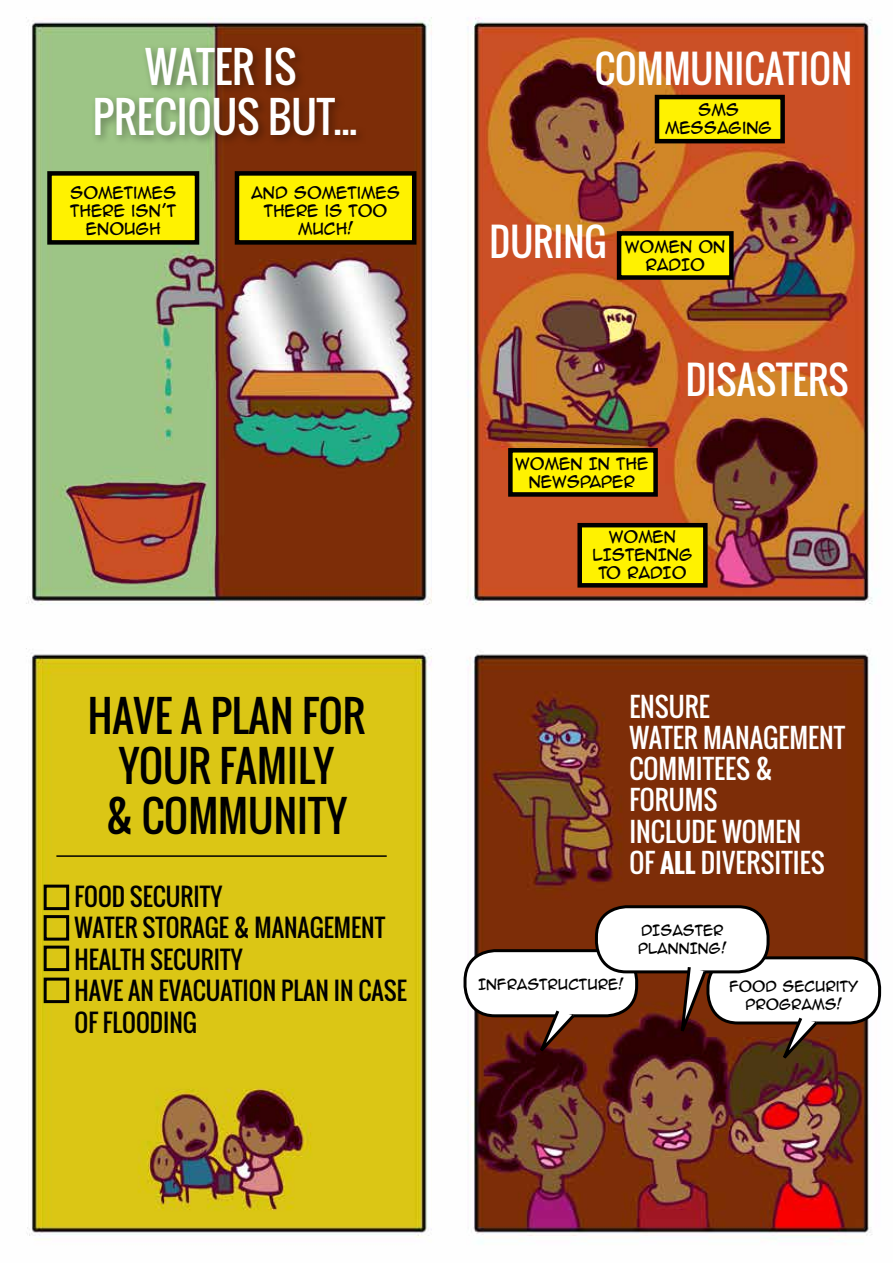
<style>
.page{position:relative;width:893px;height:1263px;background:#fff}
.page>*{position:absolute;margin:0;border:0;box-sizing:border-box;transform-origin:0 0}
.t1{font:41.7px/49.9px "Oswald";color:#000;text-align:center}
.t2{font:41.7px/49.9px "Oswald";color:#fff;text-align:center}
.t3{font:37.5px "Oswald";color:#fff}
.t4{font:26.1px/31.2px "Oswald";color:#fff}
.t5{font:24px/31.5px "Oswald";color:#000}
.t6{font:15px/18px "Anime Ace 2.0 BB";color:#000;text-align:center}
.t7{font:13.5px/18px "Anime Ace 2.0 BB";color:#000;text-align:center}
.s1{font-weight:700}
</style>
<div class="page">
<img style="left:26px;top:17px;width:856px;height:1226px">
<div style="left:657px;top:97px;width:126px;height:44px;background:#fff200"></div>
<div style="left:655px;top:95px;width:130px;height:48px;border:4px solid #000"></div>
<div style="left:619px;top:233px;width:112px;height:44px;background:#fff200"></div>
<div style="left:617px;top:231px;width:117px;height:49px;border:4px solid #000"></div>
<div style="left:50px;top:173px;width:147px;height:69px;background:#fff200"></div>
<div style="left:47px;top:171px;width:152px;height:74px;border:4px solid #000"></div>
<div style="left:237px;top:173px;width:177px;height:69px;background:#fff200"></div>
<div style="left:235px;top:171px;width:181px;height:74px;border:4px solid #000"></div>
<div style="left:510px;top:450px;width:146px;height:44px;background:#fff200"></div>
<div style="left:508px;top:448px;width:150px;height:49px;border:4px solid #000"></div>
<div style="left:580px;top:525px;width:125px;height:60px;background:#fff200"></div>
<div style="left:577px;top:523px;width:131px;height:65px;border:4px solid #000"></div>
<div style="left:90px;top:43px;width:277px;height:103px;background:#000;opacity:.35"></div>
<div style="left:44px;top:885px;width:25px;height:25px;border:3px solid #000"></div>
<div style="left:44px;top:945px;width:25px;height:26px;border:3px solid #000"></div>
<div style="left:44px;top:915px;width:25px;height:26px;border:3px solid #000"></div>
<div style="left:44px;top:977px;width:25px;height:26px;border:3px solid #000"></div>
<hr style="left:56px;top:855px;width:331px;height:2px;background:#000">
<div style="left:465px;top:951px;width:172px;height:65px;background:#fff;border-radius:30px"></div>
<div style="left:464px;top:949px;width:174px;height:68px;border:3px solid #000;border-radius:30px"></div>
<div style="left:708px;top:958px;width:172px;height:65px;background:#fff;border-radius:30px"></div>
<div style="left:706px;top:956px;width:175px;height:68px;border:3px solid #000;border-radius:30px"></div>
<div style="left:596px;top:907px;width:172px;height:65px;background:#fff;border-radius:30px"></div>
<div style="left:595px;top:905px;width:175px;height:68px;border:3px solid #000;border-radius:30px"></div>
<svg style="left:532px;top:1010px;width:46px;height:55px;background:#6a3a2e"></svg>
<svg style="left:775px;top:1017px;width:46px;height:55px;background:#684935"></svg>
<svg style="left:677px;top:967px;width:32px;height:87px;background:#63372c"></svg>
<h1 class="t2" style="left:93px;top:42px;width:266px">WATER IS<br>PRECIOUS BUT...</h1>
<h2 class="t3" style="left:595px;top:41px;width:259px">COMMUNICATION</h2>
<p class="t6" style="left:665px;top:100px;width:108px">SMS<br>MESSAGING</p>
<p class="t6" style="left:70px;top:183px;width:108px">SOMETIMES<br>THERE ISN’T<br>ENOUGH</p>
<p class="t6" style="left:251px;top:183px;width:150px">AND SOMETIMES<br>THERE IS TOO<br>MUCH!</p>
<h1 class="t1" style="left:88px;top:691px;width:279px">HAVE A PLAN FOR<br>YOUR FAMILY<br>&amp; COMMUNITY</h1>
<h3 class="t5" style="left:75px;top:881px;width:334px">FOOD SECURITY<br>WATER STORAGE &amp; MANAGEMENT<br>HEALTH SECURITY<br>HAVE AN EVACUATION PLAN IN CASE<br>OF FLOODING</h3>
<h2 class="t3" style="left:490px;top:213px;width:118px">DURING</h2>
<p class="t6" style="left:625px;top:237px;width:102px">WOMEN ON<br>RADIO</p>
<h2 class="t3" style="left:686px;top:351px;width:164px">DISASTERS</h2>
<p class="t6" style="left:515px;top:454px;width:135px">WOMEN IN THE<br>NEWSPAPER</p>
<p class="t6" style="left:592px;top:527px;width:102px">WOMEN<br>LISTENING<br>TO RADIO</p>
<h3 class="t4" style="left:629px;top:691px;width:217px">ENSURE<br>WATER MANAGEMENT<br>COMMITEES &amp;<br>FORUMS<br>INCLUDE WOMEN<br>OF <span class="s1">ALL</span> DIVERSITIES</h3>
<p class="t7" style="left:638px;top:921px;width:90px;text-align:left">DISASTER<br>PLANNING!</p>
<p class="t7" style="left:478px;top:975px;width:147px">INFRASTRUCTURE!</p>
<p class="t7" style="left:729px;top:977px;width:130px">FOOD SECURITY<br>PROGRAMS!</p>
</div>
